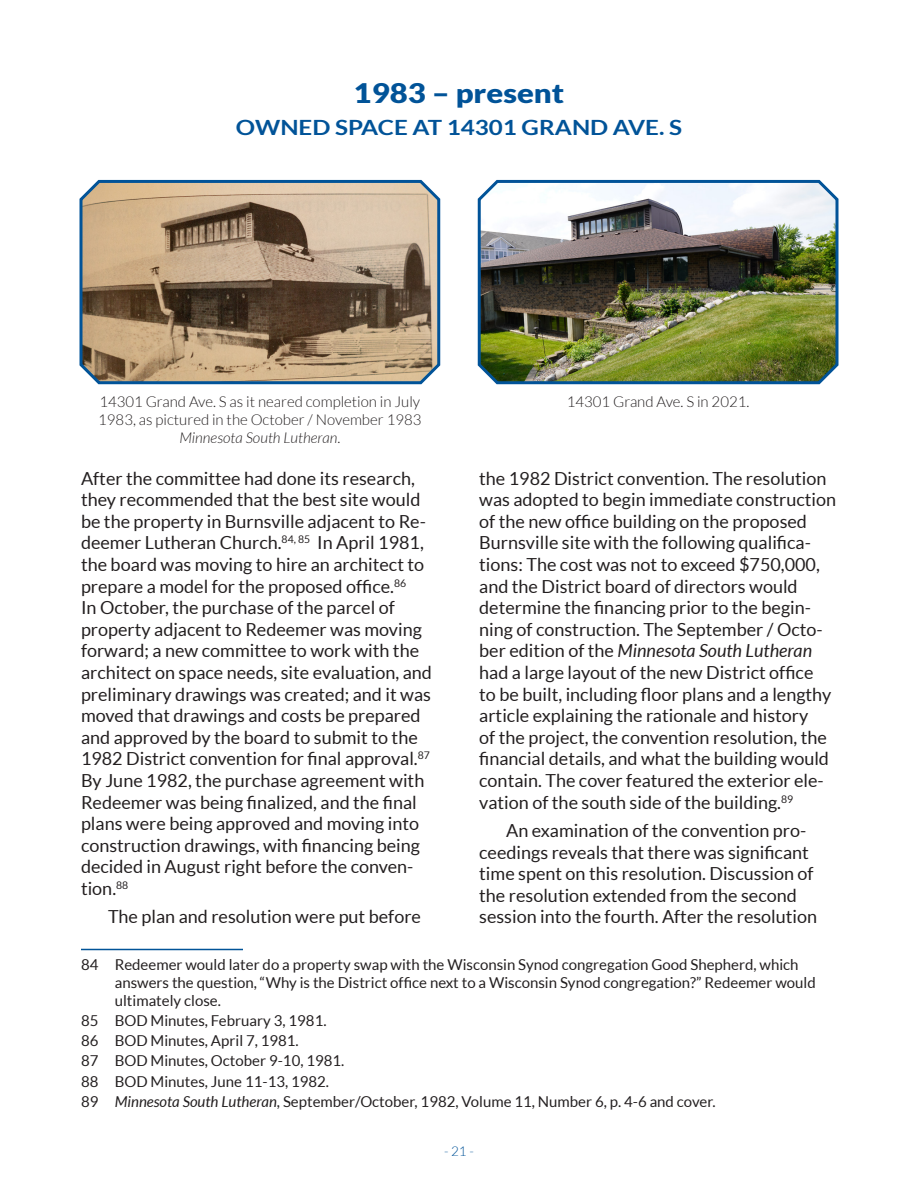
<style>
.page{position:relative;width:918px;height:1188px;background:#fff}
.page>*{position:absolute;margin:0;border:0;box-sizing:border-box;transform-origin:0 0}
.Year_range{font:900 27px "Lato";color:#015398;scale:1.15 1}
.Subheading{font:700 21px "Lato";color:#015398;scale:1.15 1}
.t1{font:18px/21.6px "Lato";color:#231f20}
.Footnote{font:15px/18px "Lato";color:#231f20}
.Captions{font:300 15px/18px "Lato";color:#231f20;text-align:center}
.t2{font:300 13.5px "Lato";color:#015398}
.s1{font-style:italic}
</style>
<div class="page">
<hr style="left:81px;top:949px;width:162px;height:1px;background:#015398">
<svg style="left:79px;top:179px;width:362px;height:206px;background:#a08d76"></svg>
<img style="left:477px;top:179px;width:362px;height:206px">
<p class="Year_range" style="left:354px;top:77px;width:185px">1983 – present</p>
<p class="Subheading" style="left:236px;top:115px;width:390px">OWNED SPACE AT 14301 GRAND AVE. S</p>
<p class="Captions" style="left:98px;top:393px;width:325px">14301 Grand Ave. S as it neared completion in July<br>1983, as pictured in the October / November 1983<br><span class="s1">Minnesota South Lutheran</span>.</p>
<p class="Captions" style="left:567px;top:393px;width:184px">14301 Grand Ave. S in 2021.</p>
<p class="t1" style="left:81px;top:467px;width:352px">After the committee had done its research, they recommended that the best site would be the property in Burnsville adjacent to Re&shy;deemer Lutheran Church.<sup>84,</sup> <sup>85</sup> In April 1981, the board was moving to hire an architect to prepare a model for the proposed office.<sup>86<br></sup>In October, the purchase of the parcel of property adjacent to Redeemer was moving forward; a new committee to work with the architect on space needs, site evaluation, and preliminary drawings was created; and it was moved that drawings and costs be prepared and approved by the board to submit to the 1982 District convention for final approval.<sup>87<br></sup>By June 1982, the purchase agreement with Redeemer was being finalized, and the final plans were being approved and moving into construction drawings, with financing being decided in August right before the conven&shy;tion.<sup>88</sup></p>
<p class="t1" style="left:108px;top:906px;width:315px">The plan and resolution were put before</p>
<p class="Footnote" style="left:115px;top:955px;width:702px;text-indent:-34px">84 Redeemer would later do a property swap with the Wisconsin Synod congregation Good Shepherd, which answers the question, “Why is the District office next to a Wisconsin Synod congregation?” Redeemer would ultimately close.</p>
<p class="Footnote" style="left:81px;top:1011px;width:247px">85 BOD Minutes, February 3, 1981.</p>
<p class="Footnote" style="left:81px;top:1032px;width:219px">86 BOD Minutes, April 7, 1981.</p>
<p class="Footnote" style="left:81px;top:1052px;width:265px">87 BOD Minutes, October 9-10, 1981.</p>
<p class="Footnote" style="left:81px;top:1072px;width:250px">88 BOD Minutes, June 11-13, 1982.</p>
<p class="Footnote" style="left:81px;top:1092px;width:636px">89 <span class="s1">Minnesota South Lutheran</span>, September/October, 1982, Volume 11, Number 6, p. 4-6 and cover.</p>
<p class="t1" style="left:479px;top:467px;width:358px">the 1982 District convention. The resolution was adopted to begin immediate construction of the new office building on the proposed Burnsville site with the following qualifica&shy;tions: The cost was not to exceed $750,000, and the District board of directors would determine the financing prior to the begin&shy;ning of construction. The September / Octo&shy;ber edition of the <span class="s1">Minnesota South Lutheran </span>had a large layout of the new District office<br>to be built, including floor plans and a lengthy article explaining the rationale and history<br>of the project, the convention resolution, the financial details, and what the building would contain. The cover featured the exterior ele&shy;vation of the south side of the building.<sup>89</sup></p>
<p class="t1" style="left:479px;top:820px;width:340px;text-indent:27px">An examination of the convention pro&shy;ceedings reveals that there was significant time spent on this resolution. Discussion of the resolution extended from the second session into the fourth. After the resolution</p>
<p class="t2" style="left:444px;top:1144px;width:31px">- 21 -</p>
</div>
